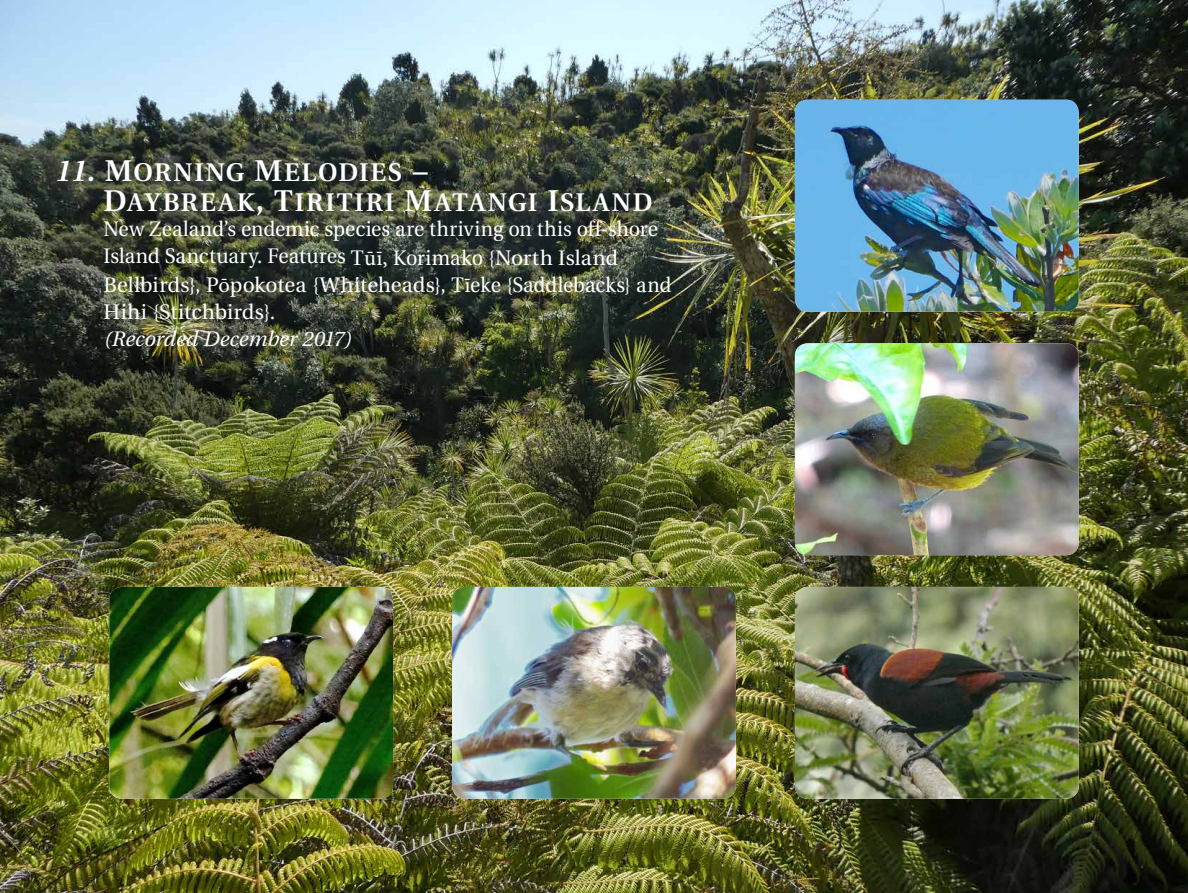
<style>
.page{position:relative;width:1188px;height:893px;background:#fff}
.page>*{position:absolute;margin:0;border:0;box-sizing:border-box;transform-origin:0 0}
.t1{font:30px "Utopia Semibold SC850";color:#fff}
.t2{font:25.5px "Utopia Semibold SC850";letter-spacing:.07em;color:#fff}
.t3{font:21px/27.5px "Utopia";color:#fff;scale:.95 1}
.t4{font:italic 21px "Utopia";letter-spacing:.005em;color:#fff}
.s1{font-family:"Utopia Semibold Italic SC850";font-size:30px}
.s2{font-size:30px}
.s3{font-family:"Minion Pro";font-size:22.5px}
</style>
<div class="page">
<img style="left:0;top:0;width:1188px;height:892px">
<img style="left:452px;top:587px;width:284px;height:211px">
<img style="left:795px;top:587px;width:284px;height:211px">
<img style="left:109px;top:587px;width:284px;height:211px">
<img style="left:795px;top:100px;width:284px;height:211px">
<img style="left:795px;top:343px;width:284px;height:212px">
<p class="t2" style="left:54px;top:158px;width:375px"><span class="s1">11.</span> <span class="s2">M</span>ORNING <span class="s2">M</span>ELODIES <span class="s2">–</span></p>
<h1 class="t1" style="left:54px;top:184px;width:16px">D</h1>
<p class="t2" style="left:127px;top:188px;width:527px">AYBREAK<span class="s2">, T</span>IRITIRI <span class="s2">M</span>ATANGI <span class="s2">I</span>SLAND</p>
<p class="t3" style="left:103px;top:216px;width:599px">New Zealand’s endemic species are thriving on this off-shore Island Sanctuary. Features T<span class="s3">ūī,</span> Korimako {North Island Bellbirds}, P<span class="s3">ō</span>pokotea {Whiteheads}, T<span class="s3">ī</span>eke {Saddlebacks} and Hihi {Stitchbirds}.</p>
<p class="t4" style="left:104px;top:327px;width:249px">(Recorded December 2017)</p>
</div>
